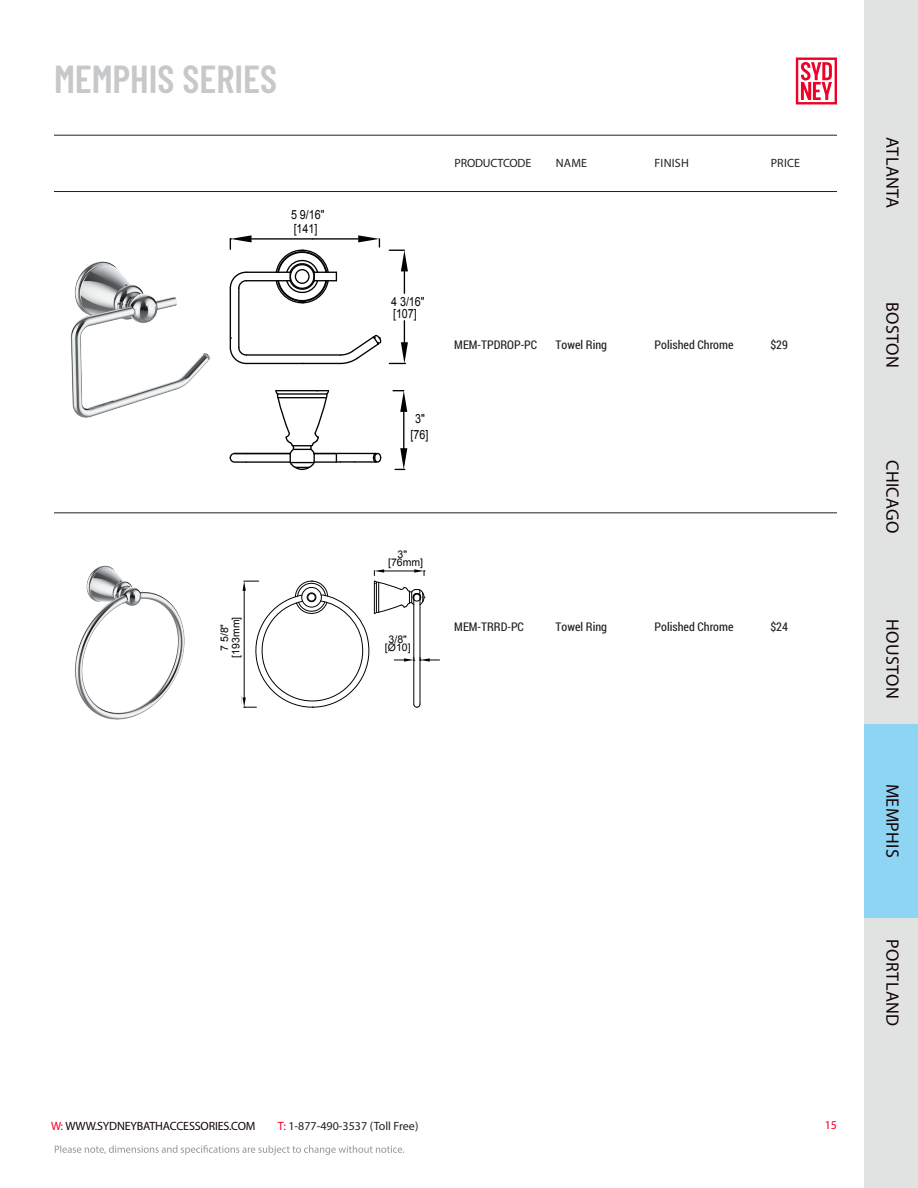
<style>
.page{position:relative;width:918px;height:1188px;background:#fff}
.page>*{position:absolute;margin:0;border:0;box-sizing:border-box;transform-origin:0 0}
.t1{font:600 39px "Barlow Condensed";color:#c7c8ca}
.t2{font:18px "Myriad Pro";letter-spacing:.02em;color:#130407}
.t3{font:12.6px/13.5px "Arial";color:#030303;scale:.85 1}
.t4{font:12px "Roboto Condensed";color:#211e1e}
.t5{font:12px "Myriad Pro";color:#231f20}
.t6{font:12px "Myriad Pro";letter-spacing:-.015em;color:#130407}
.t7{font:12px "Myriad Pro";letter-spacing:-.02em;color:#231f20}
.t8{font:12px "Myriad Pro";color:#ee0028}
.t9{font:10.5px/11.1px "Arial";color:#030303;text-align:center}
.s1{color:#ee0028}
</style>
<div class="page">
<svg style="left:796px;top:58px;width:41px;height:46px"></svg>
<svg style="left:55px;top:1145px;width:349px;height:10px"></svg>
<hr style="left:54px;top:191px;width:783px;height:1px;background:#231f20">
<hr style="left:54px;top:135px;width:783px;height:1px;background:#231f20">
<hr style="left:55px;top:513px;width:781px;height:1px;background:#231f20">
<svg style="left:373px;top:237px;width:7px;height:10px"></svg>
<svg style="left:373px;top:334px;width:9px;height:15px"></svg>
<svg style="left:389px;top:250px;width:19px;height:43px"></svg>
<svg style="left:389px;top:321px;width:19px;height:43px"></svg>
<hr style="left:403px;top:412px;width:1px;height:38px;background:#030303">
<svg style="left:393px;top:390px;width:14px;height:22px"></svg>
<svg style="left:395px;top:448px;width:12px;height:22px"></svg>
<svg style="left:380px;top:569px;width:60px;height:139px"></svg>
<img style="left:55px;top:452px;width:325px;height:268px">
<img style="left:55px;top:235px;width:318px;height:254px">
<div style="left:864px;top:0;width:54px;height:1188px;background:#e1e2e2"></div>
<div style="left:864px;top:724px;width:54px;height:194px;background:#8ed5f3"></div>
<h1 class="t1" style="left:54px;top:51px;width:225px">MEMPHIS SERIES</h1>
<p class="t3" style="left:291px;top:208px;width:41px">5 9/16" [141]</p>
<p class="t9" style="left:219px;top:658px;width:42px;rotate:-90deg">7 5/8" [193mm]</p>
<p class="t7" style="left:455px;top:156px;width:78px">PRODUCTCODE</p>
<p class="t5" style="left:556px;top:156px;width:33px">NAME</p>
<p class="t5" style="left:655px;top:156px;width:36px">FINISH</p>
<p class="t5" style="left:771px;top:156px;width:31px">PRICE</p>
<p class="t3" style="left:391px;top:295px;width:41px;line-height:12.1px">4 3/16" [107]</p>
<p class="t3" style="left:411px;top:410px;width:23px;line-height:16.2px;text-align:center">3" [76]</p>
<p class="t4" style="left:454px;top:337px;width:84px">MEM-TPDROP-PC</p>
<p class="t4" style="left:556px;top:337px;width:53px">Towel Ring</p>
<p class="t4" style="left:655px;top:337px;width:80px">Polished Chrome</p>
<p class="t4" style="left:770px;top:337px;width:19px">$29</p>
<p class="t9" style="left:388px;top:551px;width:37px;line-height:7.9px;text-align:left;text-indent:9px">3" [76mm]</p>
<p class="t9" style="left:385px;top:635px;width:27px;line-height:8.2px">3/8" [Ø10]</p>
<p class="t4" style="left:454px;top:618px;width:71px">MEM-TRRD-PC</p>
<p class="t4" style="left:556px;top:618px;width:53px">Towel Ring</p>
<p class="t4" style="left:655px;top:618px;width:80px">Polished Chrome</p>
<p class="t4" style="left:770px;top:618px;width:19px">$24</p>
<p class="t6" style="left:51px;top:1119px;width:206px"><span class="s1">W:</span> WWW.SYDNEYBATHACCESSORIES.COM</p>
<p class="t5" style="left:278px;top:1119px;width:142px"><span class="s1">T:</span> 1-877-490-3537 (Toll Free)</p>
<p class="t8" style="left:825px;top:1118px;width:14px">15</p>
<h2 class="t2" style="left:904px;top:137px;width:72px;rotate:90deg">ATLANTA</h2>
<h2 class="t2" style="left:904px;top:302px;width:67px;rotate:90deg">BOSTON</h2>
<h2 class="t2" style="left:904px;top:460px;width:75px;rotate:90deg">CHICAGO</h2>
<h2 class="t2" style="left:904px;top:619px;width:81px;rotate:90deg">HOUSTON</h2>
<h2 class="t2" style="left:904px;top:784px;width:76px;rotate:90deg">MEMPHIS</h2>
<h2 class="t2" style="left:904px;top:939px;width:88px;rotate:90deg">PORTLAND</h2>
</div>
